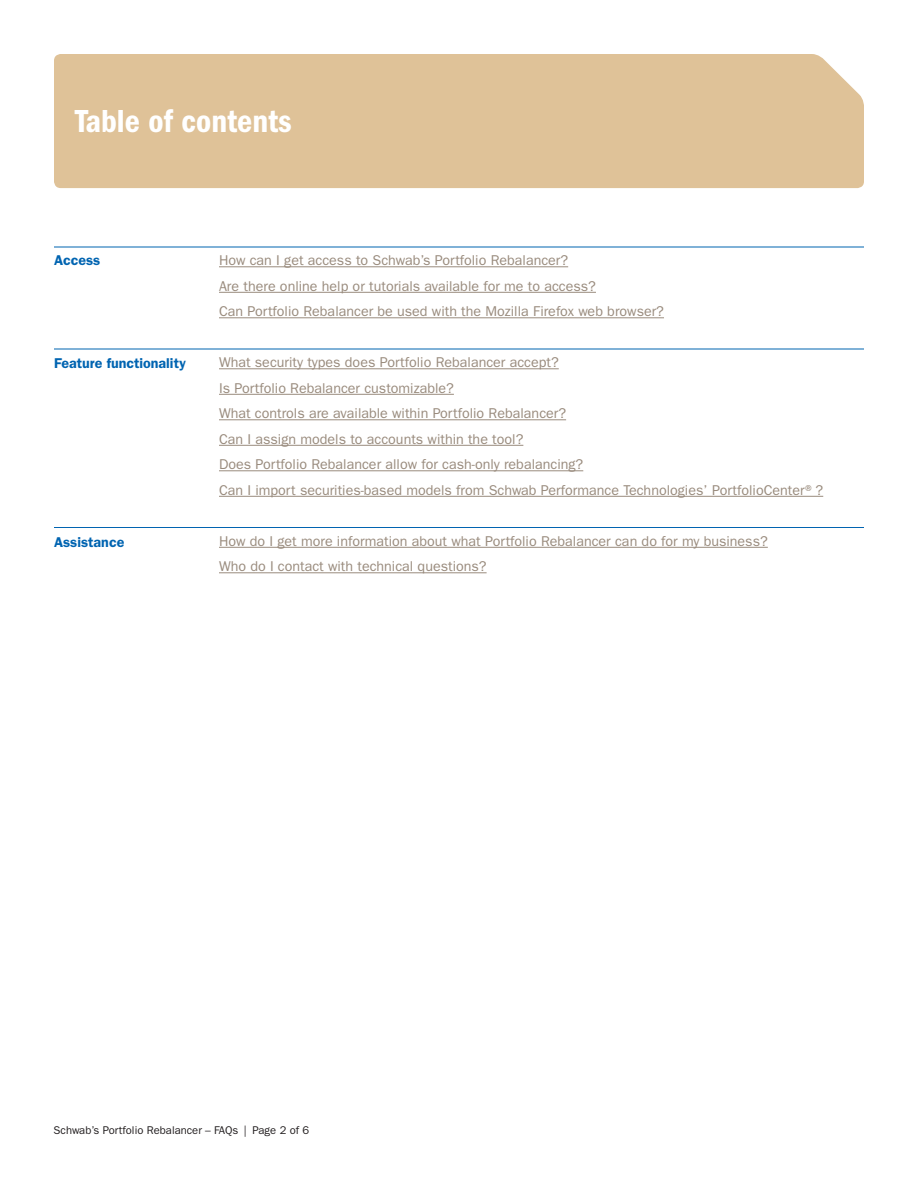
<style>
.page{position:relative;width:918px;height:1188px;background:#fff}
.page>*{position:absolute;margin:0;border:0;box-sizing:border-box;transform-origin:0 0}
.Headline{font:33px "ITC Franklin Gothic Std Dm Cd";color:#fff}
.TOC_Body{font:14.25px "ITC Franklin Gothic Std";color:#998b7d}
.TOC_Body_w_Rule{font:14.25px "ITC Franklin Gothic Std";color:#998b7d}
.TOC_Head{font:600 14.25px "ITC Franklin Gothic Std";color:#0164b1}
.Folio{font:11.25px "ITC Franklin Gothic Std";color:#231f20}
</style>
<div class="page">
<div style="left:54px;top:54px;width:810px;height:134px;background:#dfc298"></div>
<hr style="left:54px;top:247px;width:810px;height:1px;background:#0164b1">
<hr style="left:219px;top:266px;width:349px;height:1px;background:#998b7d">
<hr style="left:219px;top:292px;width:377px;height:1px;background:#998b7d">
<hr style="left:219px;top:317px;width:445px;height:1px;background:#998b7d">
<hr style="left:54px;top:349px;width:810px;height:1px;background:#0164b1">
<hr style="left:219px;top:368px;width:340px;height:1px;background:#998b7d">
<hr style="left:219px;top:394px;width:235px;height:1px;background:#998b7d">
<hr style="left:219px;top:419px;width:347px;height:1px;background:#998b7d">
<hr style="left:219px;top:445px;width:304px;height:1px;background:#998b7d">
<hr style="left:219px;top:470px;width:364px;height:1px;background:#998b7d">
<hr style="left:219px;top:496px;width:604px;height:1px;background:#998b7d">
<hr style="left:54px;top:527px;width:810px;height:1px;background:#0164b1">
<hr style="left:219px;top:547px;width:549px;height:1px;background:#998b7d">
<hr style="left:219px;top:572px;width:268px;height:1px;background:#998b7d">
<p class="Headline" style="left:75px;top:103px;width:218px">Table of contents</p>
<p class="TOC_Head" style="left:54px;top:252px;width:48px">Access</p>
<p class="TOC_Head" style="left:54px;top:355px;width:133px">Feature functionality</p>
<p class="TOC_Head" style="left:54px;top:533px;width:72px">Assistance</p>
<p class="TOC_Body_w_Rule" style="left:219px;top:252px;width:351px">How can I get access to Schwab’s Portfolio Rebalancer?</p>
<p class="TOC_Body" style="left:219px;top:278px;width:378px">Are there online help or tutorials available for me to access?</p>
<p class="TOC_Body" style="left:219px;top:303px;width:447px">Can Portfolio Rebalancer be used with the Mozilla Firefox web browser?</p>
<p class="TOC_Body_w_Rule" style="left:219px;top:354px;width:341px">What security types does Portfolio Rebalancer accept?</p>
<p class="TOC_Body" style="left:219px;top:380px;width:236px">Is Portfolio Rebalancer customizable?</p>
<p class="TOC_Body" style="left:219px;top:405px;width:349px">What controls are available within Portfolio Rebalancer?</p>
<p class="TOC_Body" style="left:219px;top:431px;width:306px">Can I assign models to accounts within the tool?</p>
<p class="TOC_Body" style="left:219px;top:456px;width:366px">Does Portfolio Rebalancer allow for cash-only rebalancing?</p>
<p class="TOC_Body" style="left:219px;top:482px;width:606px">Can I import securities-based models from Schwab Performance Technologies’ PortfolioCenter®?</p>
<p class="TOC_Body_w_Rule" style="left:219px;top:533px;width:550px">How do I get more information about what Portfolio Rebalancer can do for my business?</p>
<p class="TOC_Body" style="left:219px;top:558px;width:269px">Who do I contact with technical questions?</p>
<p class="Folio" style="left:54px;top:1123px;width:257px">Schwab’s Portfolio Rebalancer – FAQs | Page 2 of 6</p>
</div>
